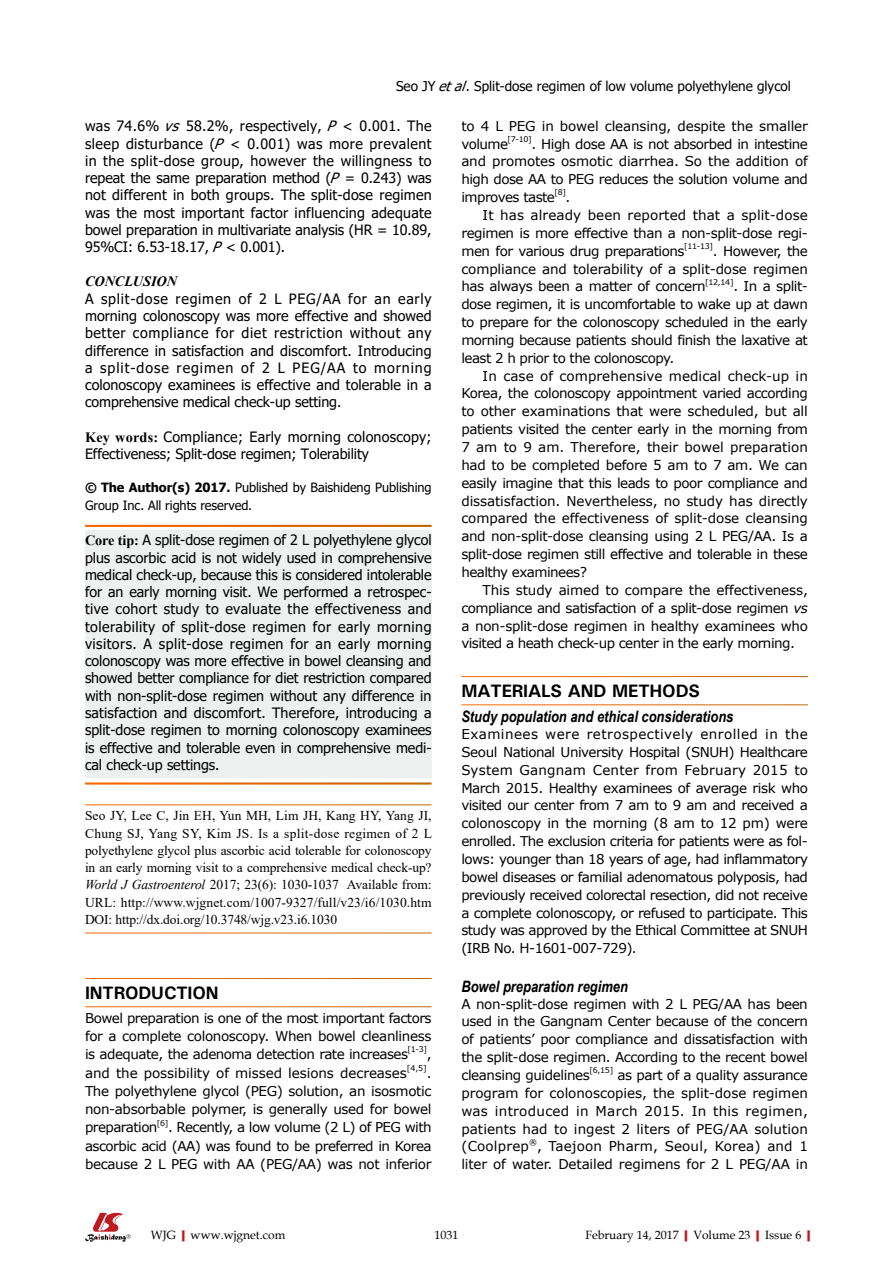
<style>
.page{position:relative;width:893px;height:1263px;background:#fff}
.page>*{position:absolute;margin:0;border:0;box-sizing:border-box;transform-origin:0 0}
.t1{font:700 18px "Univers";letter-spacing:-.01em;color:#000}
.t2{font:italic 700 15.75px "Arial Narrow";color:#000}
.t3{font:14.25px/17.2px "Tahoma";letter-spacing:-.005em;color:#000;text-align:justify}
.t4{font:italic 700 14.25px "Times New Roman";letter-spacing:-.005em;color:#000}
.t5{font:13.5px/17.9px "Verdana";letter-spacing:-.035em;color:#000;text-align:justify}
.t6{font:13.5px/17.2px "Times New Roman";letter-spacing:-.01em;color:#000;text-align:justify}
.t7{font:13.5px/17.9px "Verdana";letter-spacing:-.01em;color:#000}
.t8{font:13.5px "Tahoma";color:#000}
.t9{font:13.5px "Verdana";letter-spacing:-.005em;color:#000}
.t10{font:13.5px "Verdana";letter-spacing:.005em;color:#000}
.t11{font:12.75px/17.2px "Tahoma";letter-spacing:-.005em;color:#000}
.t12{font:12px "Book Antiqua";color:#000}
.t13{font:7.8px "Verdana";letter-spacing:-.035em;color:#000}
.s1{font-style:italic}
.s2{font-family:"Times New Roman";font-weight:700}
.s3{font-weight:700}
.s4{font-weight:700;color:#c01a20}
</style>
<div class="page">
<div style="left:85px;top:531px;width:347px;height:247px;background:#eeefef"></div>
<svg style="left:85px;top:1213px;width:46px;height:29px"></svg>
<p class="t8" style="left:396px;top:77px;width:396px">Seo JY <span class="s1">etal</span>. Split-dose regimen of low volume polyethylene glycol</p>
<p class="t3" style="left:85px;top:118px;width:348px">was 74.6% <span class="s1">vs</span> 58.2%, respectively, <span class="s1">P</span> &lt; 0.001. The sleep disturbance (<span class="s1">P</span> &lt; 0.001) was more prevalent in the split-dose group, however the willingness to repeat the same preparation method (<span class="s1">P</span>= 0.243) was not different in both groups. The split-dose regimen was the most important factor influencing adequate bowel preparation in multivariate analysis (HR = 10.89, 95%CI: 6.53-18.17, <span class="s1">P</span>&lt; 0.001).</p>
<p class="t4" style="left:85px;top:271px;width:93px">CONCLUSION</p>
<p class="t3" style="left:85px;top:291px;width:348px">A split-dose regimen of 2 L PEG/AA for an early morning colonoscopy was more effective and showed better compliance for diet restriction without any difference in satisfaction and discomfort. Introducing a split-dose regimen of 2 L PEG/AA to morning colonoscopy examinees is effective and tolerable in a comprehensive medical check-up setting.</p>
<p class="t3" style="left:85px;top:429px;width:348px"><span class="s2">Key words:</span> Compliance; Early morning colonoscopy;<br>Effectiveness; Split-dose regimen; Tolerability</p>
<p class="t11" style="left:85px;top:480px;width:348px"><span class="s3">© The Author(s) 2017.</span> Published by Baishideng Publishing<br>Group Inc. All rights reserved.</p>
<p class="t3" style="left:85px;top:532px;width:348px"><span class="s2">Core tip:</span> A split-dose regimen of 2 L polyethylene glycol plus ascorbic acid is not widely used in comprehensive medical check-up, because this is considered intolerable for an early morning visit. We performed a retrospec&shy;tive cohort study to evaluate the effectiv-eness and tolerability of split-dose regimen for early morning visitors. A split-dose regimen for an early morning colonoscopy was more effective in bowel cleansing and showed better compliance for diet restriction compared with non-split-dose regimen without any difference in satisfaction and discomfort. Therefore, introducing a split-dose regimen to morning colonoscopy examinees is effective and tolerable even in comprehensive medi&shy;cal check-up settings.</p>
<p class="t6" style="left:85px;top:807px;width:348px">Seo JY, Lee C, Jin EH, Yun MH, Lim JH, Kang HY, Yang JI, Chung SJ, Yang SY, Kim JS. Is a split-dose regimen of 2 L polyethylene glycol plus ascorbic acid tolerable for colonoscopy in an early morning visit to a comprehensive medical check-up?<br><span class="s1">World J Gastroenterol</span> 2017; 23(6): 1030-1037 Available from:<br>URL: http://www.wjgnet.com/1007-9327/full/v23/i6/1030.htm DOI: http://dx.doi.org/10.3748/wjg.v23.i6.1030</p>
<h1 class="t1" style="left:85px;top:981px;width:135px">INTRODUCTION</h1>
<p class="t5" style="left:85px;top:1008px;width:348px;line-height:18.3px">Bowel preparation is one of the most important factors for a complete colonoscopy. When bowel cleanliness is adequate, the adenoma detection rate increases</p>
<p class="t13" style="left:408px;top:1044px;width:21px">[1-3]</p>
<p class="t5" style="left:427px;top:1045px;width:6px">,</p>
<p class="t9" style="left:85px;top:1063px;width:323px">and the possibility of missed lesions decreases</p>
<p class="t13" style="left:407px;top:1062px;width:21px">[4,5]</p>
<p class="t5" style="left:85px;top:1063px;width:348px;line-height:18.3px;text-indent:342px">.<br>The polyethylene glycol (PEG) solution, an isosmotic non-absorbable polymer, is generally used for bowel preparation</p>
<p class="t13" style="left:157px;top:1117px;width:13px">[6]</p>
<p class="t5" style="left:85px;top:1118px;width:348px;line-height:18.3px;text-indent:83px">. Recently, a low volume (2 L) of PEG with ascorbic acid (AA) was found to be preferred in Korea because 2 L PEG with AA (PEG/AA) was not inferior</p>
<p class="t7" style="left:461px;top:117px;width:348px">to 4 L PEG in bowel cleansing, despite the smaller volume</p>
<p class="t13" style="left:508px;top:134px;width:26px">[7-10]</p>
<p class="t5" style="left:461px;top:135px;width:348px;text-indent:70px">. High dose AA is not absorbed in intestine and promotes osmotic diarrhea. So the addition of high dose AA to PEG reduces the solution volume and improves taste</p>
<p class="t13" style="left:554px;top:187px;width:13px">[8]</p>
<p class="t5" style="left:566px;top:188px;width:6px">.</p>
<p class="t10" style="left:483px;top:206px;width:327px">It has already been reported that a split-dose</p>
<p class="t5" style="left:461px;top:224px;width:348px">regimen is more effective than a non-split-dose regi-</p>
<p class="t5" style="left:461px;top:242px;width:225px">men for various drug preparations</p>
<p class="t13" style="left:684px;top:241px;width:30px">[11-13]</p>
<p class="t5" style="left:461px;top:242px;width:348px;text-indent:251px">. However, the compliance and tolerability of a split-dose regimen has always been a matter of concern</p>
<p class="t13" style="left:705px;top:276px;width:30px">[12,14]</p>
<p class="t5" style="left:461px;top:277px;width:348px;text-indent:272px">. In a split&shy;dose regimen, it is uncomfortable to wake up at dawn to prepare for the colonoscopy scheduled in the early morning because patients should finish the laxative at least 2 h prior to the colonoscopy.</p>
<p class="t5" style="left:461px;top:367px;width:348px;text-indent:21px">In case of comprehensive medical check-up in Korea, the colonoscopy appointment varied according to other examinations that were scheduled, but all patients visited the center early in the morning from 7 am to 9 am. Therefore, their bowel preparation had to be completed before 5 am to 7 am. We can easily imagine that this leads to poor compliance and dissatisfaction. Nevertheless, no study has directly compared the effectiveness of split-dose cleansing and non-split-dose cleansing using 2 L PEG/AA. Is a split-dose regimen still effective and tolerable in these healthy examinees?</p>
<p class="t5" style="left:461px;top:581px;width:348px;text-indent:21px">This study aimed to compare the effectiveness, compliance and satisfaction of a split-dose regimen <span class="s1">vs </span>a non-split-dose regimen in healthy examinees who visited a heath check-up center in the early morning.</p>
<h1 class="t1" style="left:461px;top:679px;width:240px">MATERIALS AND METHODS</h1>
<p class="t2" style="left:461px;top:705px;width:274px">Study population and ethical considerations</p>
<p class="t5" style="left:461px;top:725px;width:348px">Examinees were retrospectively enrolled in the Seoul National University Hospital (SNUH) Healthcare System Gangnam Center from February 2015 to March 2015. Healthy examinees of average risk who visited our center from 7 am to 9 am and received a colonoscopy in the morning (8 am to 12 pm) were enrolled. The exclusion criteria for patients were as fol&shy;lows: younger than 18 years of age, had inflammatory bowel diseases or familial adenomatous polyposis, had previously received colorectal resection, did not receive a complete colonoscopy, or refused to participate. This study was approved by the Ethical Committee at SNUH (IRB No. H-1601-007-729).</p>
<p class="t2" style="left:461px;top:974px;width:168px">Bowel preparation regimen</p>
<p class="t5" style="left:461px;top:995px;width:348px">A non-split-dose regimen with 2 L PEG/AA has been used in the Gangnam Center because of the concern of patients’ poor compliance and dissatisfaction with the split-dose regimen. According to the recent bowel cleansing guidelines</p>
<p class="t13" style="left:589px;top:1065px;width:25px">[6,15]</p>
<p class="t5" style="left:461px;top:1066px;width:348px;text-indent:156px">as part of a quality assurance program for colonoscopies, the split-dose regimen was introduced in March 2015. In this regimen, patients had to ingest 2 liters of PEG/AA solution (Coolprep</p>
<p class="t13" style="left:529px;top:1136px;width:9px">®</p>
<p class="t7" style="left:461px;top:1137px;width:348px;text-align:right">, Taejoon Pharm, Seoul, Korea) and 1<br>liter of water. Detailed regimens for 2 L PEG/AA in</p>
<p class="t12" style="left:151px;top:1226px;width:136px">WJG<span class="s4">|</span>www.wjgnet.com</p>
<p class="t12" style="left:434px;top:1226px;width:25px">1031</p>
<p class="t12" style="left:585px;top:1226px;width:232px">February 14, 2017<span class="s4">|</span>Volume 23<span class="s4">|</span>Issue 6<span class="s4">|</span></p>
</div>
